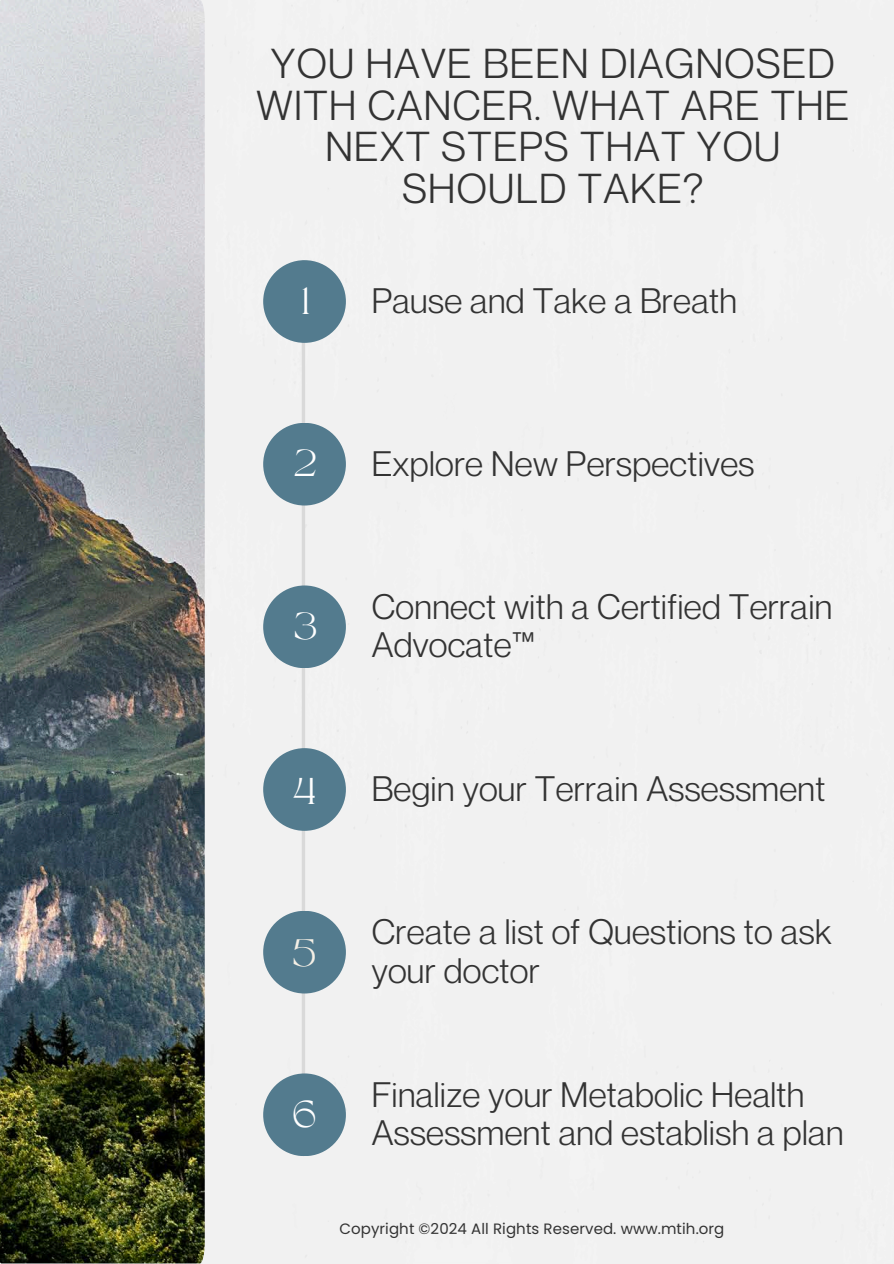
<style>
.page{position:relative;width:894px;height:1264px;background:#fff}
.page>*{position:absolute;margin:0;border:0;box-sizing:border-box;transform-origin:0 0}
.t1{font:40.95px/41.7px "Neue Montreal";letter-spacing:.03em;color:#333;text-align:center}
.t2{font:34.65px/38.2px "Neue Montreal";letter-spacing:.01em;color:#333}
.t3{font:26.1px "TANAEGEAN";color:#fff}
.t4{font:26.1px "TANAEGEAN";color:#f5f0e6}
.t5{font:15px "Poppins";letter-spacing:.005em;color:#333}
</style>
<div class="page">
<div style="left:205px;top:0;width:688px;height:1263px;background:#f1f1f1"></div>
<img style="left:0;top:0;width:205px;height:1263px">
<hr style="left:302px;top:262px;width:3px;height:892px;background:#d9d9d9">
<div style="left:263px;top:260px;width:83px;height:83px;background:#537b8e;border-radius:50%"></div>
<div style="left:263px;top:423px;width:83px;height:82px;background:#537b8e;border-radius:50%"></div>
<div style="left:263px;top:585px;width:83px;height:83px;background:#537b8e;border-radius:50%"></div>
<div style="left:263px;top:748px;width:83px;height:82px;background:#537b8e;border-radius:50%"></div>
<div style="left:263px;top:910px;width:83px;height:83px;background:#537b8e;border-radius:50%"></div>
<div style="left:263px;top:1073px;width:83px;height:83px;background:#537b8e;border-radius:50%"></div>
<p class="t1" style="left:256px;top:42px;width:594px">YOU HAVE BEEN DIAGNOSED<br>WITH CANCER. WHAT ARE THE<br>NEXT STEPS THAT YOU<br>SHOULD TAKE?</p>
<p class="t3" style="left:301px;top:286px;width:10px">1</p>
<h1 class="t2" style="left:371px;top:281px;width:367px">Pause and Take a Breath</h1>
<p class="t3" style="left:295px;top:448px;width:23px">2</p>
<h2 class="t2" style="left:371px;top:444px;width:384px">Explore New Perspectives</h2>
<p class="t3" style="left:294px;top:611px;width:25px">3</p>
<h2 class="t2" style="left:371px;top:587px;width:462px">Connect with a Certified Terrain<br>Advocate™</h2>
<p class="t3" style="left:293px;top:776px;width:24px">4</p>
<h2 class="t2" style="left:371px;top:769px;width:455px">Begin your Terrain Assessment</h2>
<p class="t4" style="left:292px;top:937px;width:25px">5</p>
<h2 class="t2" style="left:371px;top:912px;width:461px">Create a list of Questions to ask your doctor</h2>
<p class="t3" style="left:292px;top:1098px;width:26px">6</p>
<h2 class="t2" style="left:371px;top:1074px;width:473px">Finalize your Metabolic Health<br>Assessment and establish a plan</h2>
<h2 class="t5" style="left:339px;top:1218px;width:386px">Copyright ©️2024 All Rights Reserved. www.mtih.org</h2>
</div>
